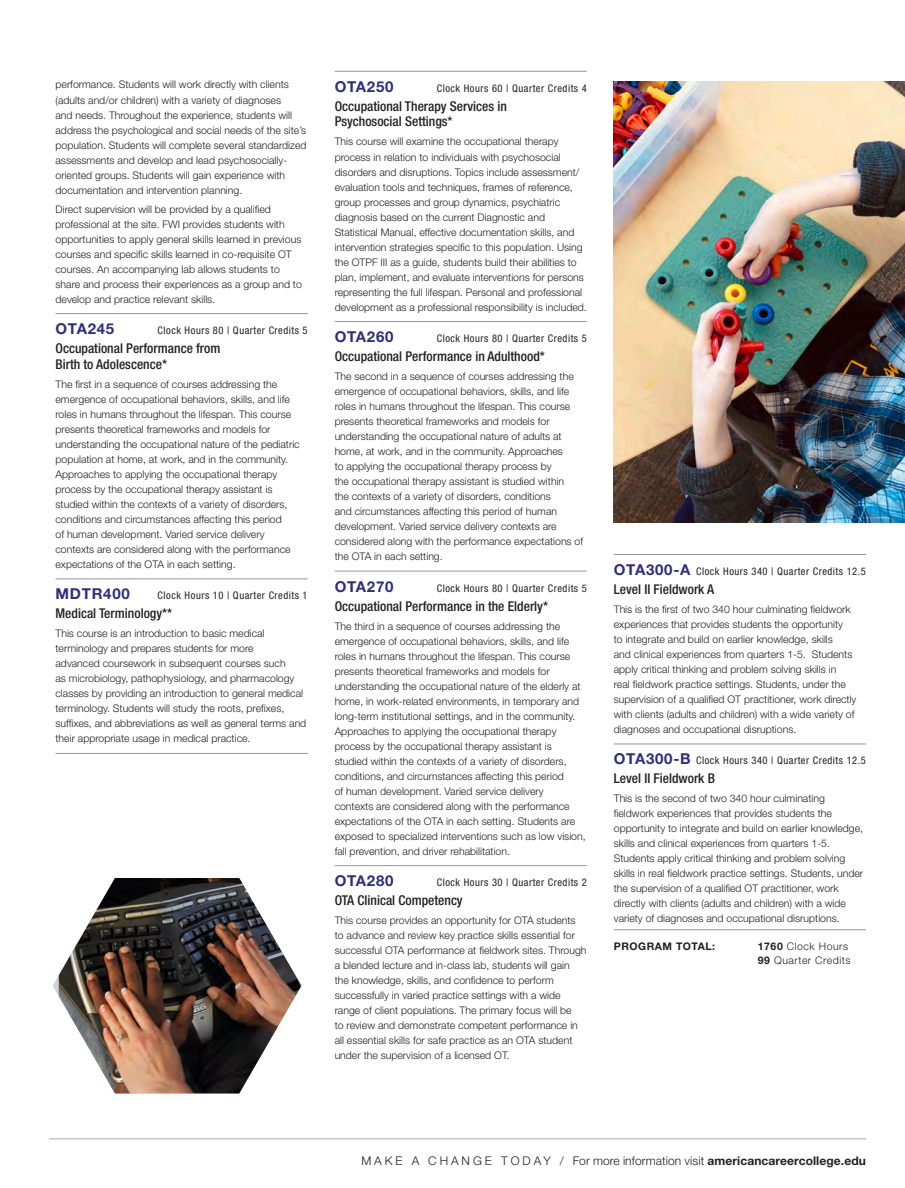
<style>
.page{position:relative;width:905px;height:1188px;background:#fff}
.page>*{position:absolute;margin:0;border:0;box-sizing:border-box;transform-origin:0 0}
.module_number{font:700 15px "Helvetica Neue LT Std";letter-spacing:.05em;color:#2e2d7e}
.module_name{font:500 condensed 13.5px/15.8px "Helvetica Neue LT Std";color:#231f20}
.body_copy{font:300 12px "Helvetica Neue LT Std";letter-spacing:.01em;color:#231f20}
.module_body{font:300 10.5px/15px "Helvetica Neue LT Std";color:#231f20}
.module_number-2{font:condensed 10.5px "Helvetica Neue LT Std";letter-spacing:.05em;color:#231f20}
.module_number-3{font:300 10.5px/14.2px "Helvetica Neue LT Std";letter-spacing:.05em;color:#231f20}
.module_number-4{font:700 10.5px "Helvetica Neue LT Std";letter-spacing:.05em;color:#231f20}
.s1{font-weight:700;font-stretch:normal;font-size:15px;color:#2e2d7e}
.s2{font-weight:700}
</style>
<div class="page">
<hr style="left:49px;top:1138px;width:817px;height:1px;background:#a8a9ad">
<hr style="left:56px;top:313px;width:252px;height:1px;background:#939598">
<hr style="left:56px;top:579px;width:252px;height:1px;background:#939598">
<hr style="left:56px;top:753px;width:252px;height:1px;background:#939598">
<hr style="left:334px;top:71px;width:252px;height:1px;background:#939598">
<hr style="left:334px;top:321px;width:252px;height:1px;background:#939598">
<hr style="left:334px;top:571px;width:252px;height:1px;background:#939598">
<hr style="left:334px;top:865px;width:252px;height:1px;background:#939598">
<hr style="left:614px;top:554px;width:252px;height:1px;background:#939598">
<hr style="left:614px;top:744px;width:252px;height:1px;background:#939598">
<hr style="left:614px;top:929px;width:252px;height:1px;background:#939598">
<img style="left:614px;top:81px;width:290px;height:441px">
<img style="left:59px;top:878px;width:242px;height:216px">
<p class="module_body" style="left:56px;top:77px;width:252px">performance. Students will work directly with clients (adults and/or children) with a variety of diagnoses<br>and needs. Throughout the experience, students will address the psychological and social needs of the site’s population. Students will complete several standardized assessments and develop and lead psychosocially&shy;oriented groups. Students will gain experience with documentation and intervention planning.</p>
<p class="module_body" style="left:56px;top:201px;width:248px">Direct supervision will be provided by a qualified professional at the site. FWI provides students with opportunities to apply general skills learned in previous courses and specific skills learned in co-requisite OT courses. An accompanying lab allows students to share and process their experiences as a group and to develop and practice relevant skills.</p>
<p class="module_number" style="left:56px;top:319px;width:60px">OTA245</p>
<p class="module_number-2" style="left:158px;top:324px;width:152px">Clock Hours 80 | Quarter Credits 5</p>
<p class="module_name" style="left:56px;top:340px;width:166px">Occupational Performance from<br>Birth to Adolescence*</p>
<p class="module_body" style="left:56px;top:376px;width:246px">The first in a sequence of courses addressing the emergence of occupational behaviors, skills, and life roles in humans throughout the lifespan. This course presents theoretical frameworks and models for understanding the occupational nature of the pediatric population at home, at work, and in the community.<br>Approaches to applying the occupational therapy process by the occupational therapy assistant is studied within the contexts of a variety of disorders, conditions and circumstances affecting this period<br>of human development. Varied service delivery contexts are considered along with the performance expectations of the OTA in each setting.</p>
<p class="module_number" style="left:56px;top:585px;width:76px">MDTR400</p>
<p class="module_number-2" style="left:158px;top:590px;width:152px">Clock Hours 10 | Quarter Credits 1</p>
<p class="module_name" style="left:56px;top:605px;width:118px">Medical Terminology**</p>
<p class="module_body" style="left:56px;top:626px;width:252px">This course is an introduction to basic medical terminology and prepares students for more<br>advanced coursework in subsequent courses such<br>as microbiology, pathophysiology, and pharmacology classes by providing an introduction to general medical terminology. Students will study the roots, prefixes, suffixes, and abbreviations as well as general terms and their appropriate usage in medical practice.</p>
<p class="module_number" style="left:334px;top:77px;width:60px">OTA250</p>
<p class="module_number-2" style="left:436px;top:82px;width:152px">Clock Hours 60 | Quarter Credits 4</p>
<p class="module_name" style="left:334px;top:98px;width:174px">Occupational Therapy Services in<br>Psychosocial Settings*</p>
<p class="module_body" style="left:334px;top:134px;width:254px">This course will examine the occupational therapy process in relation to individuals with psychosocial disorders and disruptions. Topics include assessment/ evaluation tools and techniques, frames of reference, group processes and group dynamics, psychiatric diagnosis based on the current Diagnostic and Statistical Manual, effective documentation skills, and intervention strategies specific to this population. Using the OTPF III as a guide, students build their abilities to plan, implement, and evaluate interventions for persons representing the full lifespan. Personal and professional development as a professional responsibility is included.</p>
<p class="module_number" style="left:334px;top:327px;width:60px">OTA260</p>
<p class="module_number-2" style="left:436px;top:332px;width:152px">Clock Hours 80 | Quarter Credits 5</p>
<p class="module_name" style="left:334px;top:348px;width:212px">Occupational Performance in Adulthood*</p>
<p class="module_body" style="left:334px;top:369px;width:250px">The second in a sequence of courses addressing the emergence of occupational behaviors, skills, and life roles in humans throughout the lifespan. This course presents theoretical frameworks and models for understanding the occupational nature of adults at home, at work, and in the community. Approaches<br>to applying the occupational therapy process by<br>the occupational therapy assistant is studied within<br>the contexts of a variety of disorders, conditions<br>and circumstances affecting this period of human development. Varied service delivery contexts are considered along with the performance expectations of the OTA in each setting.</p>
<p class="module_number" style="left:334px;top:577px;width:60px">OTA270</p>
<p class="module_number-2" style="left:436px;top:582px;width:152px">Clock Hours 80 | Quarter Credits 5</p>
<p class="module_name" style="left:334px;top:598px;width:215px">Occupational Performance in the Elderly*</p>
<p class="module_body" style="left:334px;top:618px;width:252px">The third in a sequence of courses addressing the emergence of occupational behaviors, skills, and life roles in humans throughout the lifespan. This course presents theoretical frameworks and models for understanding the occupational nature of the elderly at home, in work-related environments, in temporary and long-term institutional settings, and in the community.<br>Approaches to applying the occupational therapy process by the occupational therapy assistant is studied within the contexts of a variety of disorders, conditions, and circumstances affecting this period<br>of human development. Varied service delivery<br>contexts are considered along with the performance expectations of the OTA in each setting. Students are exposed to specialized interventions such as low vision, fall prevention, and driver rehabilitation.</p>
<p class="module_number" style="left:334px;top:871px;width:60px">OTA280</p>
<p class="module_number-2" style="left:436px;top:876px;width:152px">Clock Hours 30 | Quarter Credits 2</p>
<p class="module_name" style="left:334px;top:892px;width:129px">OTA Clinical Competency</p>
<p class="module_body" style="left:334px;top:913px;width:253px">This course provides an opportunity for OTA students to advance and review key practice skills essential for successful OTA performance at fieldwork sites. Through a blended lecture and in-class lab, students will gain the knowledge, skills, and confidence to perform successfully in varied practice settings with a wide range of client populations. The primary focus will be<br>to review and demonstrate competent performance in all essential skills for safe practice as an OTA student under the supervision of a licensed OT.</p>
<p class="module_number-2" style="left:614px;top:565px;width:254px"><span class="s1">OTA300-A</span> Clock Hours 340 | Quarter Credits 12.5</p>
<p class="module_name" style="left:614px;top:581px;width:102px">Level II Fieldwork A</p>
<p class="module_body" style="left:614px;top:601px;width:244px">This is the first of two 340 hour culminating fieldwork experiences that provides students the opportunity<br>to integrate and build on earlier knowledge, skills<br>and clinical experiences from quarters 1-5. Students apply critical thinking and problem solving skills in<br>real fieldwork practice settings. Students, under the supervision of a qualified OT practitioner, work directly with clients (adults and children) with a wide variety of diagnoses and occupational disruptions.</p>
<p class="module_number-2" style="left:614px;top:755px;width:254px"><span class="s1">OTA300-B</span> Clock Hours 340 | Quarter Credits 12.5</p>
<p class="module_name" style="left:614px;top:771px;width:103px">Level II Fieldwork B</p>
<p class="module_body" style="left:614px;top:791px;width:251px">This is the second of two 340 hour culminating fieldwork experiences that provides students the opportunity to integrate and build on earlier knowledge, skills and clinical experiences from quarters 1-5.<br>Students apply critical thinking and problem solving skills in real fieldwork practice settings. Students, under the supervision of a qualified OT practitioner, work directly with clients (adults and children) with a wide variety of diagnoses and occupational disruptions.</p>
<p class="module_number-4" style="left:614px;top:940px;width:103px">PROGRAM TOTAL:</p>
<p class="module_number-3" style="left:758px;top:939px;width:94px"><span class="s2">1760</span> Clock Hours<br><span class="s2">99</span> Quarter Credits</p>
<p class="body_copy" style="left:361px;top:1154px;width:506px">M A K E A C H A N G E T O D A Y / For more information visit <span class="s2">americancareercollege.edu</span></p>
</div>
